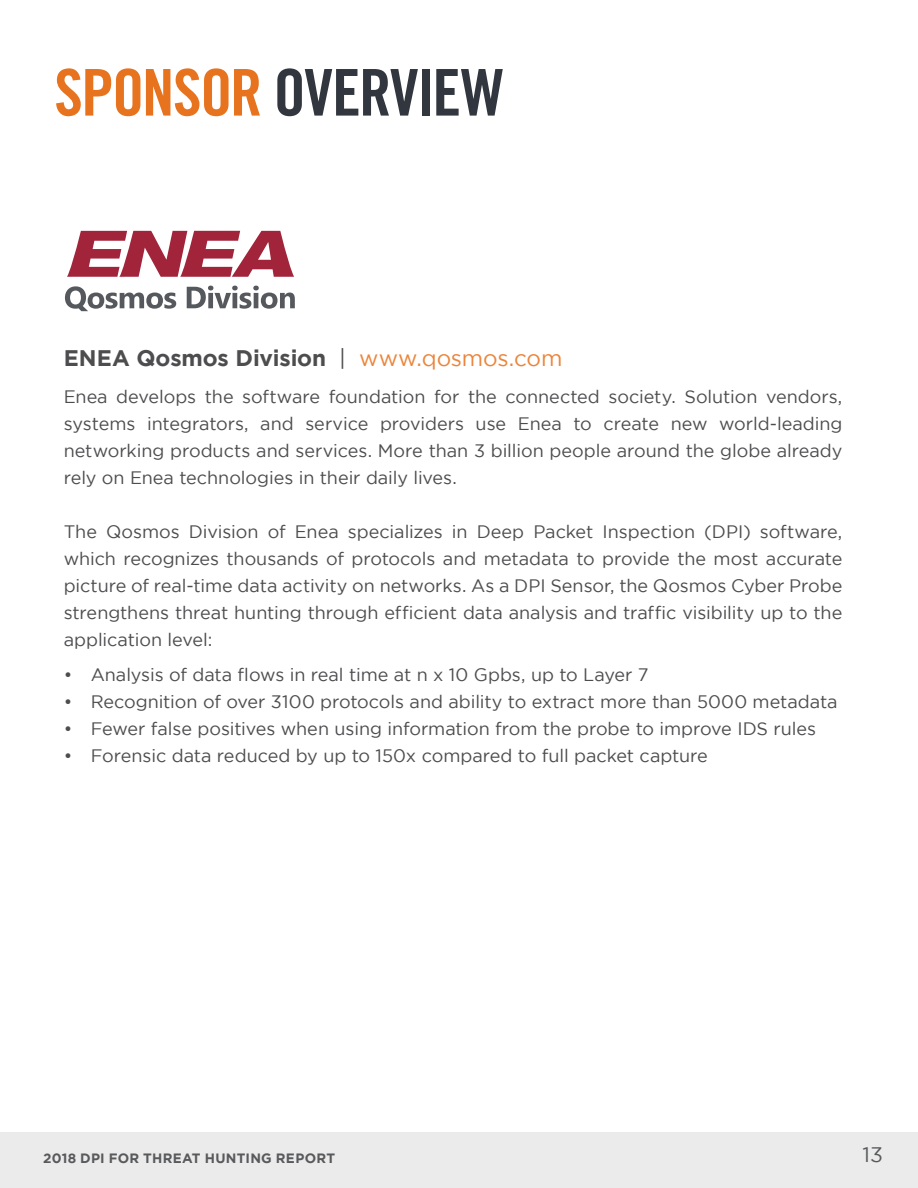
<style>
.page{position:relative;width:918px;height:1188px;background:#fff}
.page>*{position:absolute;margin:0;border:0;box-sizing:border-box;transform-origin:0 0}
.t1{font:64.5px "Trade Gothic LT Std Bd Cn 20";letter-spacing:-.025em;color:#32363e}
.t2{font:700 22.5px "Gotham";letter-spacing:-.005em;color:#4d4d4f}
.t3{font:21px "Gotham";color:#58595b}
.t4{font:18px/27px "Gotham";letter-spacing:-.005em;color:#4d4d4f;text-align:justify}
.t5{font:700 13.5px "Gotham";letter-spacing:.02em;color:#58595b}
.s1{color:#e7731f}
.s2{font-weight:400}
.s3{font-weight:400;color:#eb853a}
</style>
<div class="page">
<div style="left:0;top:1132px;width:918px;height:56px;background:#ebebec"></div>
<svg style="left:67px;top:231px;width:227px;height:46px"></svg>
<svg style="left:65px;top:286px;width:111px;height:25px"></svg>
<svg style="left:187px;top:286px;width:108px;height:23px"></svg>
<h1 class="t1" style="left:54px;top:53px;width:451px"><span class="s1">SPONSOR</span> OVERVIEW</h1>
<p class="t2" style="left:64px;top:345px;width:500px">ENEA Qosmos Division <span class="s2">|</span> <span class="s3">www.qosmos.com</span></p>
<p class="t4" style="left:64px;top:383px;width:780px">Enea develops the software foundation for the connected society. Solution vendors, systems integrators, and service providers use Enea to create new world-leading networking products and services. More than 3 billion people around the globe already rely on Enea technologies in their daily lives.</p>
<p class="t4" style="left:64px;top:518px;width:780px">The Qosmos Division of Enea specializes in Deep Packet Inspection (DPI) software, which recognizes thousands of protocols and metadata to provide the most accurate picture of real-time data activity on networks. As a DPI Sensor, the Qosmos Cyber Probe strengthens threat hunting through efficient data analysis and traffic visibility up to the application level:</p>
<p class="t4" style="left:64px;top:660px;width:586px">• Analysis of data flows in real time at n x 10 Gpbs, up to Layer 7</p>
<p class="t4" style="left:64px;top:687px;width:776px">• Recognition of over 3100 protocols and ability to extract more than 5000 metadata</p>
<p class="t4" style="left:64px;top:714px;width:754px">• Fewer false positives when using information from the probe to improve IDS rules</p>
<p class="t4" style="left:64px;top:741px;width:646px">• Forensic data reduced by up to 150x compared to full packet capture</p>
<p class="t5" style="left:43px;top:1150px;width:293px">2018 DPI FOR THREAT HUNTING REPORT</p>
<p class="t3" style="left:863px;top:1143px;width:22px">13</p>
</div>
